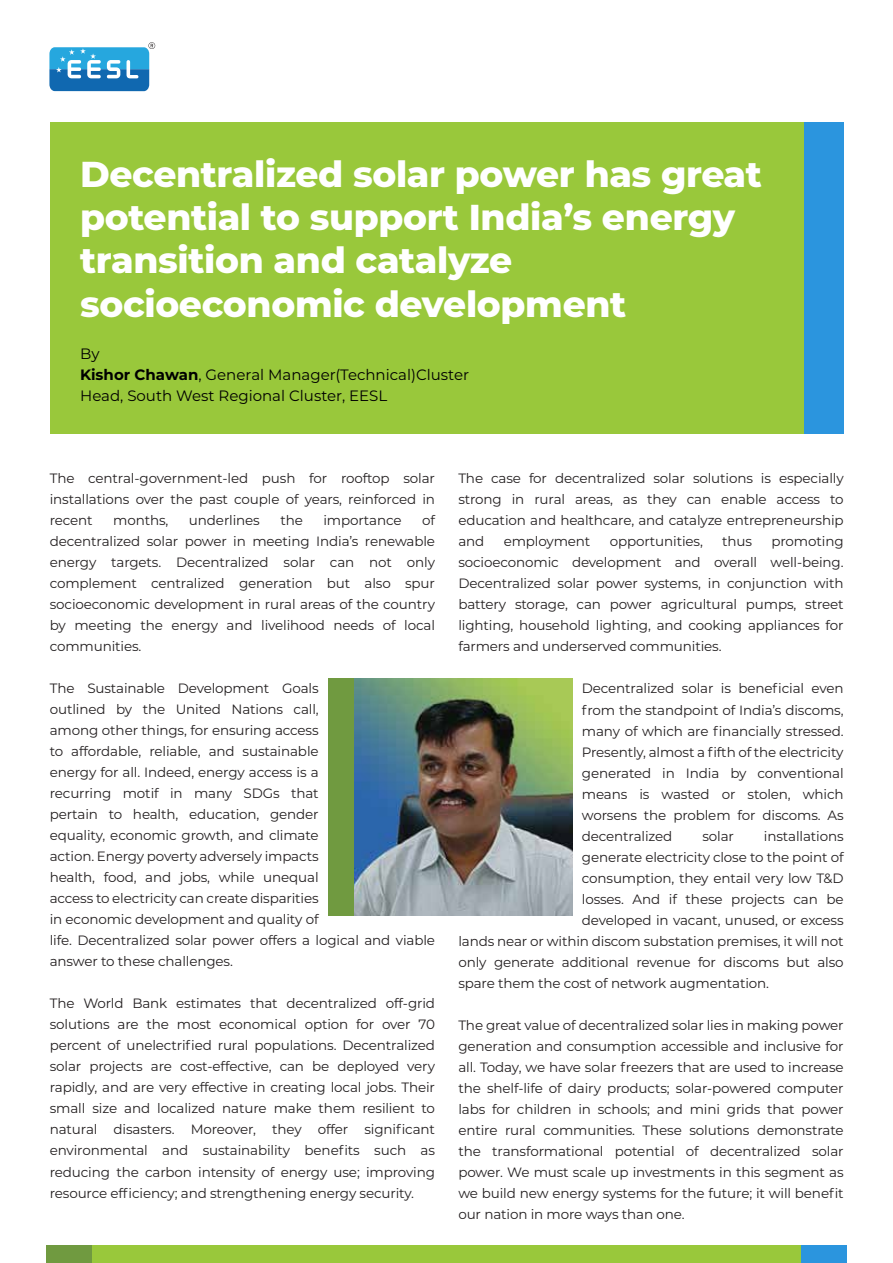
<style>
.page{position:relative;width:893px;height:1263px;background:#fff}
.page>*{position:absolute;margin:0;border:0;box-sizing:border-box;transform-origin:0 0}
.t1{font:800 36px/43.2px "Montserrat";letter-spacing:-.01em;color:#fff}
.t2{font:15px/21px "Montserrat";color:#000}
.t3{font:13.5px/21px "Montserrat";letter-spacing:-.01em;color:#231f20;text-align:justify}
.s1{font-weight:700}
</style>
<div class="page">
<svg style="left:49px;top:42px;width:106px;height:49px"></svg>
<div style="left:50px;top:122px;width:794px;height:311px;background:#99c83b"></div>
<div style="left:804px;top:122px;width:40px;height:311px;background:#2b95de"></div>
<div style="left:328px;top:678px;width:31px;height:237px;background:#709a40"></div>
<img style="left:354px;top:678px;width:219px;height:237px">
<div style="left:91px;top:1245px;width:710px;height:18px;background:#99c83b"></div>
<div style="left:46px;top:1245px;width:45px;height:18px;background:#709a40"></div>
<div style="left:801px;top:1245px;width:46px;height:18px;background:#2b95de"></div>
<h1 class="t1" style="left:80px;top:151px;width:683px">Decentralized solar power has great potential to support India’s energy transition and catalyze socioeconomic development</h1>
<p class="t2" style="left:80px;top:343px;width:390px">By<br><span class="s1">Kishor Chawan</span>, General Manager(Technical)Cluster<br>Head, South West Regional Cluster, EESL</p>
<p class="t3" style="left:50px;top:467px;width:387px">The central-government-led push for rooftop solar installations over the past couple of years, reinforced in recent</p>
<p class="t3" style="left:50px;top:509px;width:387px;text-indent:372px">of decentralized solar power in meeting India’s renewable energy targets. Decentralized solar can not only complement centralized generation but also spur socioeconomic development in rural areas of the country by meeting the energy and livelihood needs of local communities.</p>
<p class="t3" style="left:50px;top:677px;width:387px;text-align:left">The Sustainable Development Goals<br>outlined by the United Nations call,<br>among other things, for ensuring access<br>to affordable, reliable, and sustainable<br>energy for all. Indeed, energy access is a<br>recurring motif in many SDGs that<br>pertain to health, education, gender<br>equality, economic growth, and climate<br>action. Energy poverty adversely impacts<br>health, food, and jobs, while unequal<br>access to electricity can create disparities<br>in economic development and quality of<br>life. Decentralized solar power offers a logical and viable answer to these challenges.</p>
<p class="t3" style="left:50px;top:993px;width:387px">The World Bank estimates that decentralized off-grid solutions are the most economical option for over 70 percent of unelectrified rural populations. Decentralized solar projects are cost-effective, can be deployed very rapidly, and are very effective in creating local jobs. Their small size and localized nature make them resilient to natural disasters. Moreover, they offer significant environmental and sustainability benefits such as reducing the carbon intensity of energy use; improving resource efficiency; and strengthening energy security.</p>
<p class="t3" style="left:113px;top:509px;width:57px">months,</p>
<p class="t3" style="left:189px;top:509px;width:72px">underlines</p>
<p class="t3" style="left:280px;top:509px;width:24px">the</p>
<p class="t3" style="left:323px;top:509px;width:80px">importance</p>
<p class="t3" style="left:458px;top:468px;width:387px">The case for decentralized solar solutions is especially strong in rural areas, as they can enable access to education and healthcare, and catalyze entrepreneurship and</p>
<p class="t3" style="left:458px;top:531px;width:387px;text-indent:313px">promoting socioeconomic development and overall well-being.<br>Decentralized solar power systems, in conjunction with battery storage, can power agricultural pumps, street lighting, household lighting, and cooking appliances for farmers and underserved communities.</p>
<p class="t3" style="left:582px;top:678px;width:263px">Decentralized solar is beneficial even from the standpoint of India’s discoms, many of which are financially stressed.<br>Presently, almost a fifth of the electricity generated in India by conventional means is wasted or stolen, which worsens the problem for discoms. As decentralized</p>
<p class="t3" style="left:504px;top:531px;width:88px">employment</p>
<p class="t3" style="left:610px;top:531px;width:95px">opportunities,</p>
<p class="t3" style="left:722px;top:531px;width:31px">thus</p>
<p class="t3" style="left:702px;top:825px;width:33px">solar</p>
<p class="t3" style="left:764px;top:825px;width:81px">installations</p>
<p class="t3" style="left:582px;top:846px;width:263px">generate electricity close to the point of</p>
<p class="t3" style="left:582px;top:867px;width:263px">consumption, they entail very low T&amp;D</p>
<p class="t3" style="left:582px;top:888px;width:263px">losses. And if these projects can be</p>
<p class="t3" style="left:582px;top:909px;width:263px">developed in vacant, unused, or excess</p>
<p class="t3" style="left:458px;top:930px;width:387px">lands near or within discom substation premises, it will not</p>
<p class="t3" style="left:458px;top:951px;width:387px">only generate additional revenue for discoms but also</p>
<p class="t3" style="left:458px;top:972px;width:312px">spare them the cost of network augmentation.</p>
<p class="t3" style="left:458px;top:1014px;width:387px">The great value of decentralized solar lies in making power generation and consumption accessible and inclusive for all. Today, we have solar freezers that are used to increase the shelf-life of dairy products; solar-powered computer labs for children in schools; and mini grids that power entire rural communities. These solutions demonstrate the transformational potential of decentralized solar power. We must scale up investments in this segment as we build new energy systems for the future; it will benefit our nation in more ways than one.</p>
</div>
